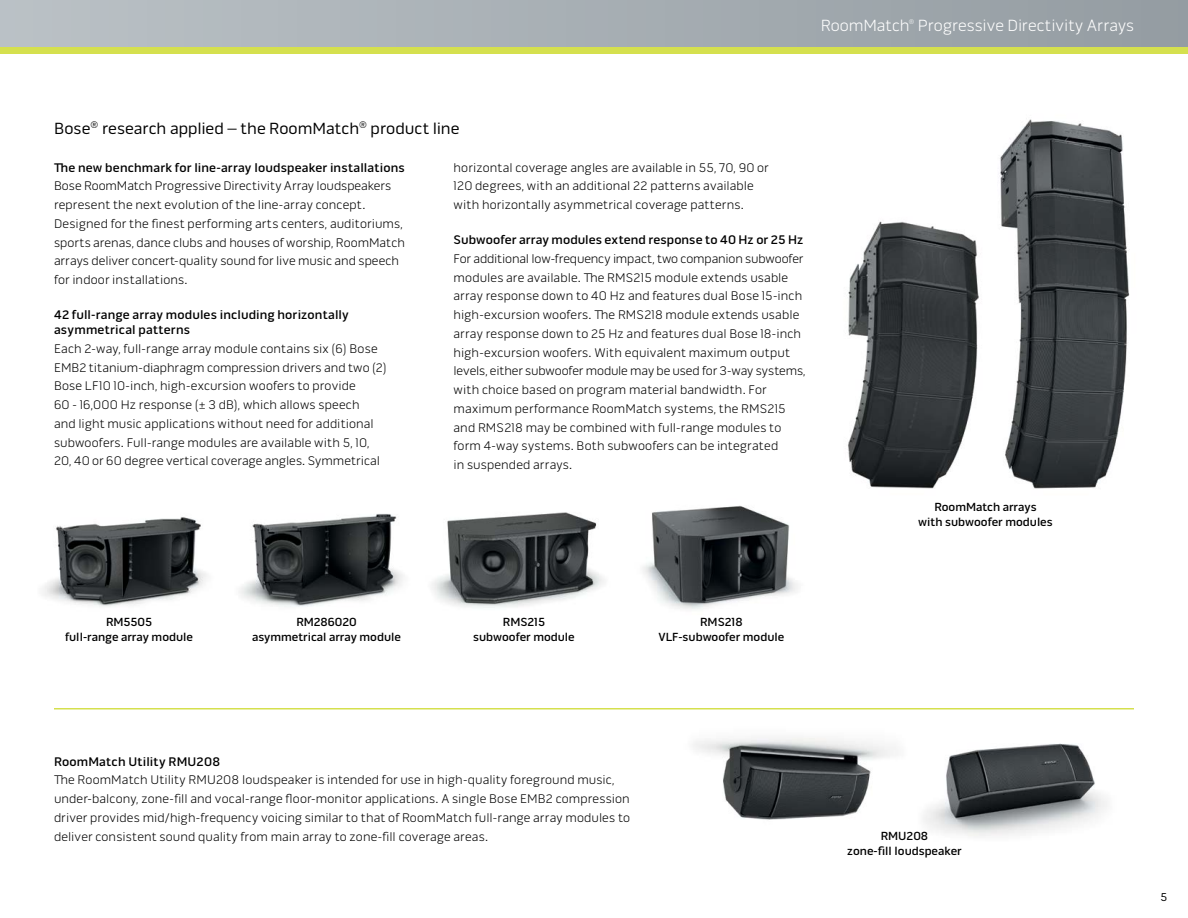
<style>
.page{position:relative;width:1188px;height:918px;background:#fff}
.page>*{position:absolute;margin:0;border:0;box-sizing:border-box;transform-origin:0 0}
.t1{font:16.5px "Bose Gothic";letter-spacing:.005em;color:#000}
.t2{font:300 16.5px "Bose Gothic";color:#fff}
.t3{font:300 12.75px/18.8px "Bose Gothic";letter-spacing:.01em;color:#000}
.t4{font:500 12.75px/15px "Bose Gothic";letter-spacing:.015em;color:#000}
.t5{font:500 12px/15px "Bose Gothic";color:#000;text-align:center}
.t6{font:11.7px "Bose Gothic";color:#000}
.t7{font:300 6.75px "Bose Gothic";color:#fff}
</style>
<div class="page">
<div style="left:0;top:0;width:1188px;height:54px;background:linear-gradient(to right,#bac1c6,#949ca2)"></div>
<div style="left:0;top:48px;width:1188px;height:6px;background:#d5e04e"></div>
<svg style="left:0;top:0;width:1px;height:54px"></svg>
<img style="left:848px;top:221px;width:131px;height:268px">
<img style="left:1000px;top:119px;width:130px;height:370px">
<hr style="left:54px;top:708px;width:1080px;height:2px;background:#d5e04e">
<img style="left:923px;top:743px;width:184px;height:94px">
<img style="left:693px;top:737px;width:203px;height:83px">
<img style="left:239px;top:514px;width:164px;height:93px">
<img style="left:43px;top:517px;width:164px;height:90px">
<img style="left:432px;top:512px;width:172px;height:96px">
<img style="left:643px;top:505px;width:155px;height:104px">
<p class="t2" style="left:821px;top:16px;width:90px">RoomMatch</p>
<p class="t7" style="left:909px;top:17px;width:7px">®</p>
<p class="t2" style="left:918px;top:16px;width:218px">Progressive Directivity Arrays</p>
<p class="t1" style="left:54px;top:119px;width:407px">Bose<sup>®</sup> research applied – the RoomMatch<sup>®</sup> product line</p>
<p class="t4" style="left:54px;top:160px;width:352px">The new benchmark for line-array loudspeaker installations</p>
<p class="t3" style="left:54px;top:177px;width:352px">Bose RoomMatch Progressive Directivity Array loudspeakers represent the next evolution of the line-array concept.<br>Designed for the finest performing arts centers, auditoriums, sports arenas, dance clubs and houses of worship, RoomMatch arrays deliver concert-quality sound for live music and speech for indoor installations.</p>
<p class="t4" style="left:54px;top:307px;width:296px">42 full-range array modules including horizontally asymmetrical patterns</p>
<p class="t3" style="left:54px;top:339px;width:334px">Each 2-way, full-range array module contains six (6) Bose EMB2 titanium-diaphragm compression drivers and two (2)<br>Bose LF10 10-inch, high-excursion woofers to provide<br>60 - 16,000 Hz response (± 3 dB), which allows speech<br>and light music applications without need for additional subwoofers. Full-range modules are available with 5, 10, 20, 40 or 60 degree vertical coverage angles. Symmetrical</p>
<p class="t3" style="left:454px;top:158px;width:317px">horizontal coverage angles are available in 55, 70, 90 or<br>120 degrees, with an additional 22 patterns available with horizontally asymmetrical coverage patterns.</p>
<p class="t4" style="left:454px;top:232px;width:351px">Subwoofer array modules extend response to 40 Hz or 25 Hz</p>
<p class="t3" style="left:454px;top:249px;width:353px">For additional low-frequency impact, two companion subwoofer modules are available. The RMS215 module extends usable array response down to 40 Hz and features dual Bose 15-inch high-excursion woofers. The RMS218 module extends usable array response down to 25 Hz and features dual Bose 18-inch high-excursion woofers. With equivalent maximum output levels, either subwoofer module may be used for 3-way systems, with choice based on program material bandwidth. For maximum performance RoomMatch systems, the RMS215 and RMS218 may be combined with full-range modules to form 4-way systems. Both subwoofers can be integrated<br>in suspended arrays.</p>
<p class="t5" style="left:918px;top:500px;width:136px">RoomMatch arrays<br>with subwoofer modules</p>
<p class="t5" style="left:65px;top:614px;width:130px">RM5505<br>full-range array module</p>
<p class="t5" style="left:252px;top:614px;width:150px">RM286020<br>asymmetrical array module</p>
<p class="t5" style="left:473px;top:614px;width:103px">RMS215 subwoofer module</p>
<p class="t5" style="left:659px;top:614px;width:127px">RMS218<br>VLF-subwoofer module</p>
<p class="t4" style="left:54px;top:754px;width:168px">RoomMatch Utility RMU208</p>
<p class="t3" style="left:54px;top:771px;width:578px">The RoomMatch Utility RMU208 loudspeaker is intended for use in high-quality foreground music, under-balcony, zone-fill and vocal-range floor-monitor applications. A single Bose EMB2 compression driver provides mid/high-frequency voicing similar to that of RoomMatch full-range array modules to deliver consistent sound quality from main array to zone-fill coverage areas.</p>
<p class="t5" style="left:847px;top:828px;width:116px">RMU208<br>zone-fill loudspeaker</p>
<p class="t6" style="left:1161px;top:890px;width:8px">5</p>
</div>
